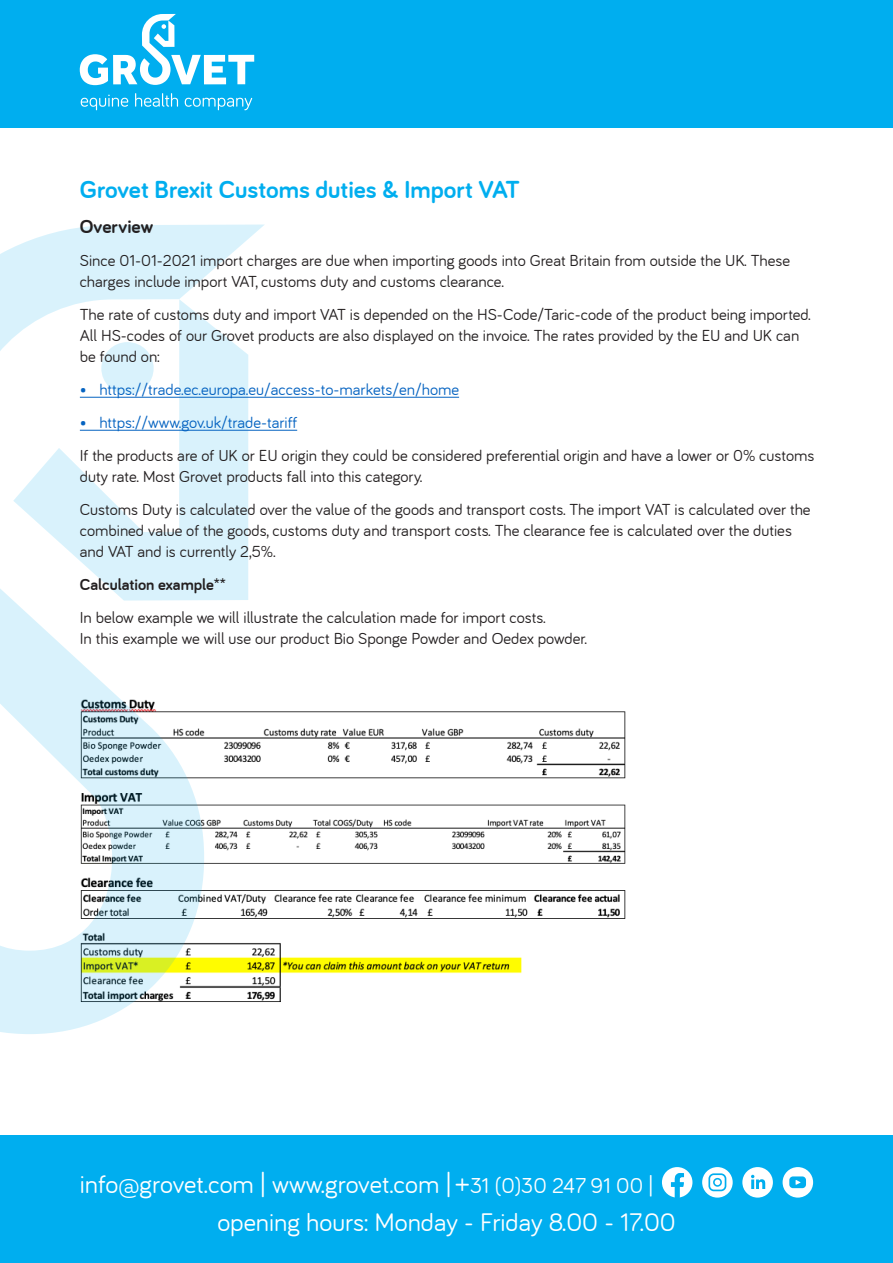
<style>
.page{position:relative;width:893px;height:1263px;background:#fff}
.page>*{position:absolute;margin:0;border:0;box-sizing:border-box;transform-origin:0 0}
.t1{font:26.4px "Bariol";color:#fff}
.List_Paragraph{font:700 25.5px "Bariol";color:#00aeef}
.t2{font:22.35px "Bariol";color:#fff}
.List_Paragraph-2{font:700 19.5px "Bariol";color:#231f20}
.List_Paragraph-3{font:16.5px/21px "Bariol";color:#231f20}
.List_Paragraph-4{font:16.5px "Bariol";color:#0563c1}
.List_Paragraph-5{font:700 16.5px "Bariol";color:#231f20}
.s1{font-size:28.95px}
</style>
<div class="page">
<img style="left:265px;top:711px;width:361px;height:291px">
<div style="left:0;top:0;width:893px;height:128px;background:#00aeef"></div>
<svg style="left:80px;top:14px;width:174px;height:71px"></svg>
<svg style="left:81px;top:95px;width:47px;height:15px"></svg>
<svg style="left:135px;top:93px;width:43px;height:14px"></svg>
<svg style="left:185px;top:98px;width:67px;height:12px"></svg>
<div style="left:0;top:1135px;width:893px;height:128px;background:#00aeef"></div>
<svg style="left:0;top:224px;width:265px;height:810px"></svg>
<svg style="left:13px;top:299px;width:235px;height:302px"></svg>
<div style="left:101px;top:342px;width:53px;height:52px;background:#d9f2fc;border-radius:50%"></div>
<hr style="left:80px;top:397px;width:379px;height:1px;background:#0563c1">
<hr style="left:80px;top:430px;width:217px;height:1px;background:#0563c1">
<div style="left:702px;top:1167px;width:31px;height:30px;background:#fff;border-radius:50%"></div>
<svg style="left:708px;top:1173px;width:18px;height:18px"></svg>
<div style="left:783px;top:1167px;width:30px;height:30px;background:#fff;border-radius:50%"></div>
<svg style="left:789px;top:1176px;width:17px;height:12px"></svg>
<svg style="left:662px;top:1167px;width:30px;height:30px"></svg>
<div style="left:742px;top:1167px;width:31px;height:30px;background:#fff;border-radius:50%"></div>
<svg style="left:751px;top:1175px;width:14px;height:14px"></svg>
<p class="List_Paragraph" style="left:80px;top:175px;width:442px">Grovet Brexit Customs duties &amp; Import VAT</p>
<p class="List_Paragraph-2" style="left:80px;top:216px;width:75px">Overview</p>
<p class="List_Paragraph-3" style="left:80px;top:250px;width:712px">Since 01-01-2021 import charges are due when importing goods into Great Britain from outside the UK. These charges include import VAT, customs duty and customs clearance.</p>
<p class="List_Paragraph-3" style="left:80px;top:304px;width:732px">The rate of customs duty and import VAT is depended on the HS-Code/Taric-code of the product being imported.<br>All HS-codes of our Grovet products are also displayed on the invoice. The rates provided by the EU and UK can be found on:</p>
<p class="List_Paragraph-4" style="left:80px;top:380px;width:381px">• https://trade.ec.europa.eu/access-to-markets/en/home</p>
<p class="List_Paragraph-4" style="left:80px;top:413px;width:219px">• https://www.gov.uk/trade-tariff</p>
<p class="List_Paragraph-3" style="left:80px;top:445px;width:736px">If the products are of UK or EU origin they could be considered preferential origin and have a lower or 0% customs duty rate. Most Grovet products fall into this category.</p>
<p class="List_Paragraph-3" style="left:80px;top:499px;width:732px">Customs Duty is calculated over the value of the goods and transport costs. The import VAT is calculated over the combined value of the goods, customs duty and transport costs. The clearance fee is calculated over the duties and VAT and is currently 2,5%.</p>
<p class="List_Paragraph-5" style="left:80px;top:575px;width:148px">Calculation example**</p>
<p class="List_Paragraph-3" style="left:80px;top:607px;width:509px">In below example we will illustrate the calculation made for import costs.<br>In this example we will use our product Bio Sponge Powder and Oedex powder.</p>
<p class="t1" style="left:80px;top:1169px;width:391px">info@grovet.com | www.grovet.com | <span class="s1">+</span></p>
<p class="t2" style="left:470px;top:1172px;width:185px">31 (0)30 247 91 00 |</p>
<p class="t1" style="left:217px;top:1207px;width:460px">opening hours: Monday - Friday 8.00 - 17.00</p>
</div>
